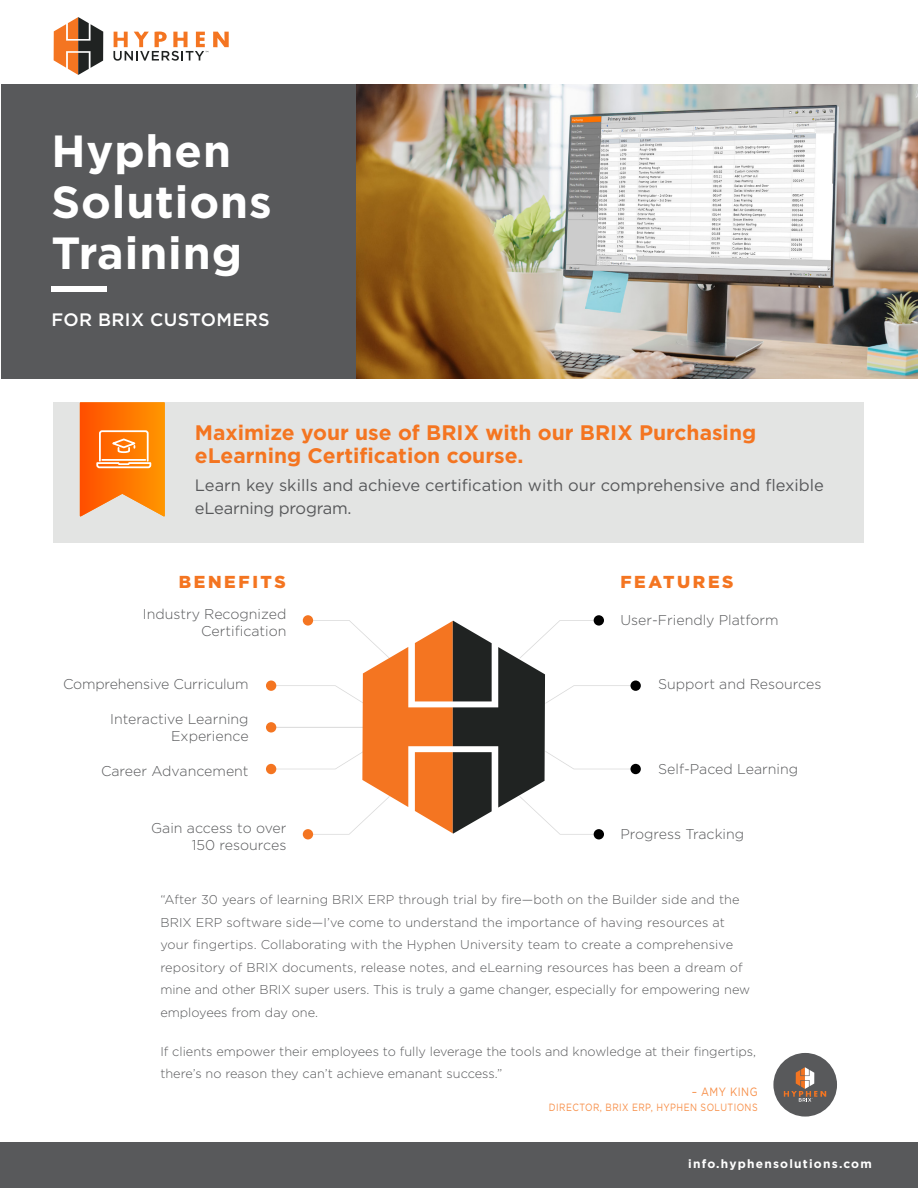
<style>
.page{position:relative;width:918px;height:1188px;background:#fff}
.page>*{position:absolute;margin:0;border:0;box-sizing:border-box;transform-origin:0 0}
.t1{font:700 45px/51px "Gotham";letter-spacing:.02em;color:#fff}
.t2{font:700 21px/22.5px "Gotham";color:#f47521}
.t3{font:500 18px "Gotham";letter-spacing:.02em;color:#fff}
.t4{font:900 17.4px "Gotham";letter-spacing:.15em;color:#f47521}
.t5{font:16.5px/22.5px "Gotham";color:#58595b}
.t6{font:300 14.1px/17.2px "Gotham";color:#58595b;text-align:right}
.t7{font:300 12.75px/22.5px "Gotham";color:#58595b}
.t8{font:700 12px "Gotham";letter-spacing:.1em;color:#fff}
.t9{font:12px "Gotham";letter-spacing:.05em;color:#f78e47;scale:.84 1}
.t10{font:10.5px "Gotham";letter-spacing:.05em;color:#f78e47;scale:.84 1}
</style>
<div class="page">
<img style="left:355px;top:84px;width:563px;height:295px">
<div style="left:1px;top:84px;width:354px;height:295px;background:#58595b"></div>
<div style="left:0;top:1143px;width:918px;height:45px;background:#58595b"></div>
<div style="left:54px;top:402px;width:810px;height:140px;background:#e3e4e3"></div>
<div style="left:51px;top:286px;width:55px;height:5px;background:#fff"></div>
<svg style="left:80px;top:402px;width:85px;height:115px;background:#fc8626"></svg>
<svg style="left:54px;top:17px;width:49px;height:58px"></svg>
<svg style="left:113px;top:32px;width:116px;height:29px"></svg>
<div style="left:303px;top:615px;width:10px;height:11px;background:#f47521;border-radius:50%"></div>
<div style="left:594px;top:615px;width:10px;height:11px;background:#000;border-radius:50%"></div>
<div style="left:630px;top:681px;width:11px;height:10px;background:#000;border-radius:50%"></div>
<div style="left:630px;top:764px;width:11px;height:10px;background:#000;border-radius:50%"></div>
<div style="left:594px;top:829px;width:10px;height:10px;background:#000;border-radius:50%"></div>
<div style="left:266px;top:681px;width:10px;height:10px;background:#f47521;border-radius:50%"></div>
<div style="left:266px;top:764px;width:10px;height:10px;background:#f47521;border-radius:50%"></div>
<div style="left:303px;top:829px;width:10px;height:10px;background:#f47521;border-radius:50%"></div>
<svg style="left:272px;top:620px;width:365px;height:215px"></svg>
<div style="left:266px;top:722px;width:10px;height:11px;background:#f47521;border-radius:50%"></div>
<div style="left:773px;top:1053px;width:64px;height:64px;background:#58595b;border-radius:50%"></div>
<svg style="left:784px;top:1067px;width:42px;height:35px"></svg>
<h1 class="t1" style="left:51px;top:125px;width:222px">Hyphen<br>Solutions<br>Training</h1>
<h3 class="t3" style="left:51px;top:308px;width:220px">FOR BRIX CUSTOMERS</h3>
<h2 class="t2" style="left:195px;top:422px;width:563px">Maximize your use of BRIX with our BRIX Purchasing eLearning Certification course.</h2>
<p class="t5" style="left:195px;top:474px;width:631px">Learn key skills and achieve certification with our comprehensive and flexible eLearning program.</p>
<h3 class="t4" style="left:179px;top:569px;width:108px">BENEFITS</h3>
<h3 class="t4" style="left:620px;top:569px;width:115px">FEATURES</h3>
<p class="t6" style="left:143px;top:605px;width:145px">Industry Recognized</p>
<p class="t6" style="left:620px;top:611px;width:160px">User-Friendly Platform</p>
<p class="t6" style="left:201px;top:622px;width:87px">Certification</p>
<p class="t6" style="left:63px;top:675px;width:187px">Comprehensive Curriculum</p>
<p class="t6" style="left:658px;top:675px;width:165px">Support and Resources</p>
<p class="t6" style="left:110px;top:710px;width:140px">Interactive Learning<br>Experience</p>
<p class="t6" style="left:101px;top:762px;width:149px">Career Advancement</p>
<p class="t6" style="left:658px;top:760px;width:142px">Self-Paced Learning</p>
<p class="t6" style="left:151px;top:818px;width:137px">Gain access to over<br>150 resources</p>
<p class="t6" style="left:620px;top:825px;width:125px">Progress Tracking</p>
<p class="t7" style="left:160px;top:888px;width:591px">“After 30 years of learning BRIX ERP through trial by fire—both on the Builder side and the BRIX ERP software side—I’ve come to understand the importance of having resources at your fingertips. Collaborating with the Hyphen University team to create a comprehensive repository of BRIX documents, release notes, and eLearning resources has been a dream of mine and other BRIX super users. This is truly a game changer, especially for empowering new employees from day one.</p>
<p class="t7" style="left:160px;top:1040px;width:597px">If clients empower their employees to fully leverage the tools and knowledge at their fingertips, there’s no reason they can’t achieve emanant success.”</p>
<p class="t9" style="left:692px;top:1084px;width:80px">– AMY KING</p>
<p class="t10" style="left:549px;top:1101px;width:250px">DIRECTOR, BRIX ERP, HYPHEN SOLUTIONS</p>
<p class="t8" style="left:688px;top:1156px;width:185px">info.hyphensolutions.com</p>
</div>
